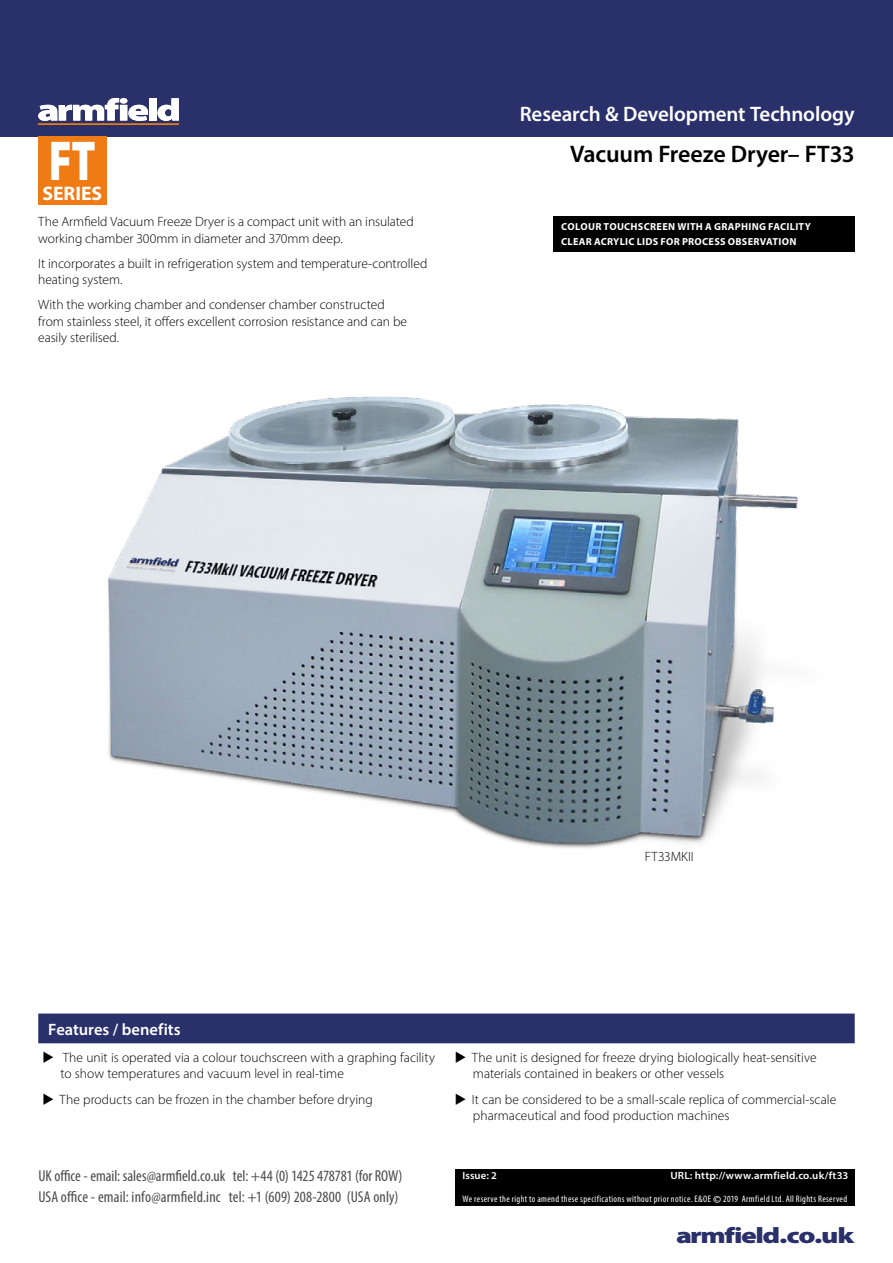
<style>
.page{position:relative;width:893px;height:1263px;background:#fff}
.page>*{position:absolute;margin:0;border:0;box-sizing:border-box;transform-origin:0 0}
.t1{font:900 56.55px "Myriad Pro";color:#fff;scale:.75 1}
.t2{font:600 24px "Myriad Pro";letter-spacing:-.005em;color:#000}
.t3{font:900 22.35px "Myriad Pro";letter-spacing:-.045em;color:#29306a;scale:1.3 1}
.t4{font:600 21px "Myriad Pro";letter-spacing:-.005em;color:#fff}
.t5{font:700 19.65px "Myriad Pro";color:#fff}
.HeadingSOLID{font:600 16.5px "Myriad Pro";color:#fff}
.t6{font:condensed 15.75px/20.9px "Myriad Pro";letter-spacing:.005em;color:#4a4a49}
.Body_copy{font:300 13.5px/16.5px "Myriad Pro";color:#000}
.BOX_text_BULLETED_LI{font:300 13.5px "Myriad Pro";letter-spacing:.015em;color:#000}
.URLrevOut{font:600 10.5px "Myriad Pro";letter-spacing:.015em;color:#fff;scale:1.04 1}
.URLrevOut-2{font:600 10.5px "Myriad Pro";letter-spacing:.015em;color:#fff}
.t7{font:700 10.2px "Myriad Pro";color:#fff}
.t8{font:condensed 9.45px "Myriad Pro";letter-spacing:.04em;color:#fff}
.s1{font-weight:600;font-stretch:normal;font-size:10.8px}
</style>
<div class="page">
<div style="left:0;top:0;width:893px;height:136px;background:#29306a"></div>
<svg style="left:38px;top:98px;width:110px;height:23px"></svg>
<div style="left:149px;top:98px;width:7px;height:23px;background:#fff"></div>
<svg style="left:157px;top:98px;width:22px;height:23px"></svg>
<hr style="left:38px;top:123px;width:141px;height:2px;background:#ef7b10">
<div style="left:38px;top:136px;width:68px;height:69px;background:#ef7b14"></div>
<img style="left:108px;top:251px;width:747px;height:597px">
<div style="left:553px;top:216px;width:302px;height:35px;background:#000"></div>
<div style="left:39px;top:1014px;width:815px;height:28px;background:#29306a"></div>
<div style="left:38px;top:1013px;width:817px;height:30px;border:2px solid #29306a"></div>
<div style="left:455px;top:1169px;width:400px;height:37px;background:#000"></div>
<h1 class="t1" style="left:49px;top:124px;width:64px">FT</h1>
<h3 class="t5" style="left:42px;top:181px;width:61px">SERIES</h3>
<p class="Body_copy" style="left:38px;top:213px;width:377px">The Armfield Vacuum Freeze Dryer is a compact unit with an insulated working chamber 300mm in diameter and 370mm deep.</p>
<p class="Body_copy" style="left:38px;top:255px;width:391px">It incorporates a built in refrigeration system and temperature-controlled heating system.</p>
<p class="Body_copy" style="left:38px;top:296px;width:370px">With the working chamber and condenser chamber constructed from stainless steel, it offers excellent corrosion resistance and can be easily sterilised.</p>
<h3 class="t4" style="left:520px;top:100px;width:336px">Research &amp; Development Technology</h3>
<p class="t2" style="left:570px;top:138px;width:286px">Vacuum Freeze Dryer– FT33</p>
<p class="t7" style="left:561px;top:220px;width:251px">COLOUR TOUCHSCREEN WITH A GRAPHING FACILITY</p>
<p class="t7" style="left:561px;top:235px;width:237px">CLEAR ACRYLIC LIDS FOR PROCESS OBSERVATION</p>
<p class="BOX_text_BULLETED_LI" style="left:645px;top:849px;width:50px">FT33MKII</p>
<p class="HeadingSOLID" style="left:48px;top:1018px;width:134px">Features / benefits</p>
<p class="Body_copy" style="left:61px;top:1049px;width:376px;text-indent:-18px">◆ The unit is operated via a colour touchscreen with a graphing facility to show temperatures and vacuum level in real-time</p>
<p class="Body_copy" style="left:43px;top:1091px;width:332px">◆ The products can be frozen in the chamber before drying</p>
<p class="t6" style="left:38px;top:1165px;width:366px">UK office - email: sales@armfield.co.uk tel: +44 (0) 1425 478781 (for ROW)<br>USA office - email: info@armfield.inc tel: +1 (609) 208-2800 (USA only)</p>
<p class="Body_copy" style="left:473px;top:1049px;width:345px;text-indent:-18px">◆ The unit is designed for freeze drying biologically heat-sensitive materials contained in beakers or other vessels</p>
<p class="Body_copy" style="left:473px;top:1091px;width:365px;text-indent:-18px">◆ It can be considered to be a small-scale replica of commercial-scale pharmaceutical and food production machines</p>
<p class="URLrevOut-2" style="left:462px;top:1169px;width:36px">Issue: 2</p>
<p class="URLrevOut" style="left:670px;top:1169px;width:173px">URL: http://www.armfield.co.uk/ft33</p>
<p class="t8" style="left:462px;top:1193px;width:386px">We reserve the right to amend these specifications without prior notice. E&amp;OE <span class="s1">©</span>2019 Armfield Ltd. All Rights Reserved</p>
<h3 class="t3" style="left:676px;top:1220px;width:138px">armfield.co.uk</h3>
</div>
